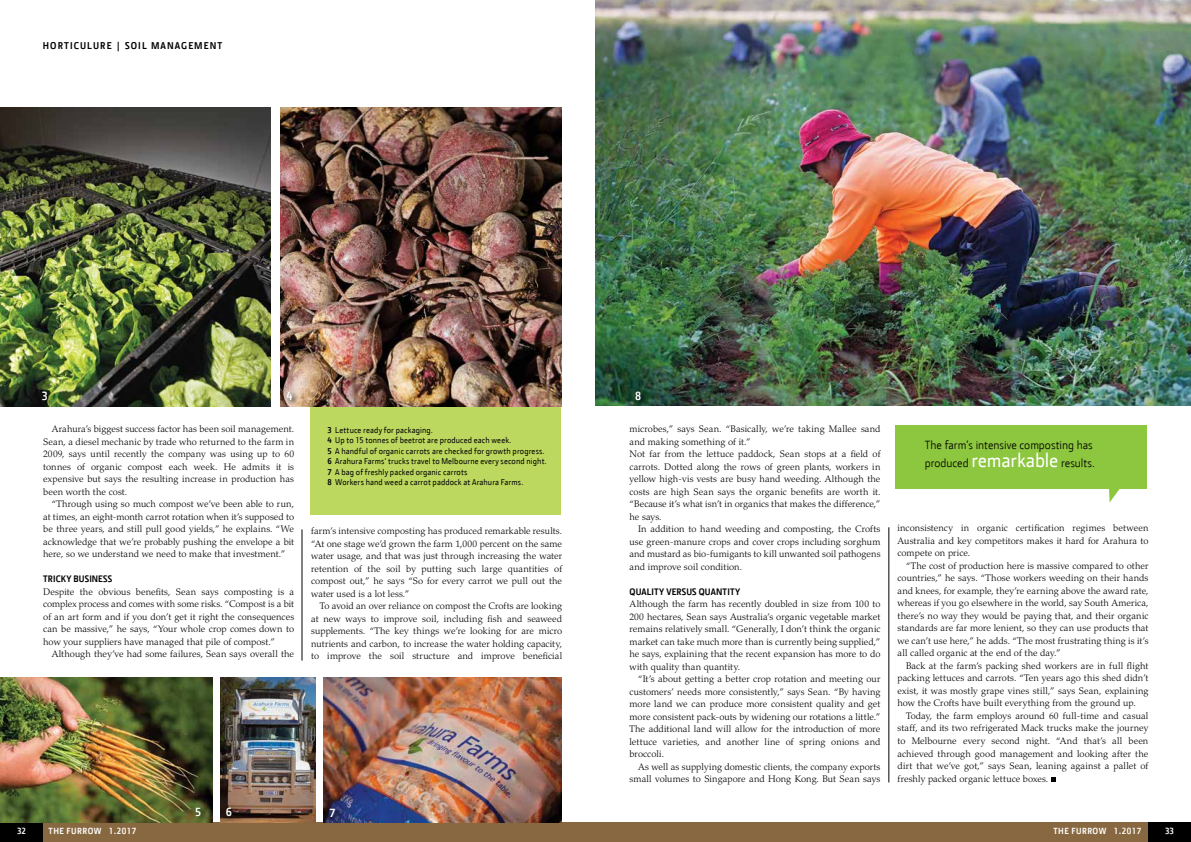
<style>
.page{position:relative;width:1191px;height:842px;background:#fff}
.page>*{position:absolute;margin:0;border:0;box-sizing:border-box;transform-origin:0 0}
.t1{font:12px/18px "JD Sans";color:#000}
.t2{font:700 12px "JD Sans";color:#fff}
.t3{font:700 10px "JD Sans";letter-spacing:.11em;color:#000}
.t4{font:300 9.5px/12.5px "Palatino";letter-spacing:.005em;color:#000;text-align:justify}
.t5{font:700 9.5px "JD Sans";letter-spacing:.015em;color:#000}
.t6{font:700 9px "JD Sans";letter-spacing:.05em;color:#fff}
.t7{font:8.5px/10.5px "JD Sans";letter-spacing:.015em;color:#000}
.s1{font-weight:700}
.s2{font-size:20px;color:#fff}
</style>
<div class="page">
<div style="left:595px;top:822px;width:553px;height:20px;background:#886840"></div>
<div style="left:43px;top:822px;width:552px;height:20px;background:#886840"></div>
<div style="left:1148px;top:822px;width:43px;height:20px;background:#000"></div>
<div style="left:0;top:822px;width:43px;height:20px;background:#000"></div>
<hr style="left:888px;top:527px;width:1px;height:255px;background:#000">
<svg style="left:1051px;top:777px;width:4px;height:4px"></svg>
<hr style="left:302px;top:529px;width:1px;height:131px;background:#000">
<div style="left:310px;top:383px;width:251px;height:132px;background:#bcd85f"></div>
<img style="left:595px;top:0;width:596px;height:405px">
<img style="left:0;top:108px;width:270px;height:299px">
<img style="left:281px;top:108px;width:280px;height:299px">
<img style="left:0;top:677px;width:212px;height:145px">
<img style="left:324px;top:677px;width:237px;height:145px">
<img style="left:220px;top:677px;width:95px;height:146px">
<div style="left:39px;top:389px;width:15px;height:18px;background:#000;opacity:.75"></div>
<svg style="left:284px;top:389px;width:15px;height:18px"></svg>
<svg style="left:632px;top:389px;width:16px;height:17px"></svg>
<div style="left:192px;top:805px;width:15px;height:19px;background:#000;opacity:.75"></div>
<div style="left:223px;top:805px;width:15px;height:19px;background:#000;opacity:.75"></div>
<div style="left:327px;top:805px;width:15px;height:19px;background:#000;opacity:.75"></div>
<div style="left:895px;top:425px;width:251px;height:63px;background:#8dc63f"></div>
<svg style="left:1108px;top:488px;width:11px;height:14px"></svg>
<p class="t3" style="left:43px;top:39px;width:181px">HORTICULURE | SOIL MANAGEMENT</p>
<p class="t2" style="left:42px;top:388px;width:8px">3</p>
<p class="t2" style="left:286px;top:388px;width:8px">4</p>
<p class="t2" style="left:635px;top:388px;width:8px">8</p>
<p class="t4" style="left:43px;top:423px;width:252px;text-indent:9px">Arahura’s biggest success factor has been soil management.<br>Sean, a diesel mechanic by trade who returned to the farm in 2009, says until recently the company was using up to 60 tonnes of organic compost each week. He admits it is expensive but says the resulting increase in production has been worth the cost.</p>
<p class="t4" style="left:43px;top:498px;width:252px;text-indent:9px">“Through using so much compost we’ve been able to run, at times, an eight-month carrot rotation when it’s supposed to be three years, and still pull good yields,” he explains. “We acknowledge that we’re probably pushing the envelope a bit here, so we understand we need to make that investment.”</p>
<p class="t5" style="left:43px;top:573px;width:71px">TRICKY BUSINESS</p>
<p class="t4" style="left:43px;top:585px;width:252px">Despite the obvious benefits, Sean says composting is a complex process and comes with some risks. “Compost is a bit of an art form and if you don’t get it right the consequences can be massive,” he says, “Your whole crop comes down to how your suppliers have managed that pile of compost.”</p>
<p class="t4" style="left:52px;top:648px;width:244px">Although they’ve had some failures, Sean says overall the</p>
<p class="t7" style="left:327px;top:424px;width:221px"><span class="s1">3</span> Lettuce ready for packaging.<br><span class="s1">4</span> Up to 15 tonnes of beetrot are produced each week.<br><span class="s1">5</span> A handful of organic carrots are checked for growth progress.<br><span class="s1">6</span> Arahura Farms‘ trucks travel to Melbourne every second night.<br><span class="s1">7</span> A bag of freshly packed organic carrots<br><span class="s1">8</span> Workers hand weed a carrot paddock at Arahura Farms.</p>
<p class="t4" style="left:311px;top:525px;width:252px">farm’s intensive composting has produced remarkable results. “At one stage we’d grown the farm 1,000 percent on the same water usage, and that was just through increasing the water retention of the soil by putting such large quantities of compost out,” he says “So for every carrot we pull out the water used is a lot less.”</p>
<p class="t4" style="left:311px;top:600px;width:252px;text-indent:9px">To avoid an over reliance on compost the Crofts are looking at new ways to improve soil, including fish and seaweed supplements. “The key things we’re looking for are micro nutrients and carbon, to increase the water holding capacity, to improve the soil structure and improve beneficial</p>
<p class="t2" style="left:195px;top:804px;width:8px">5</p>
<p class="t2" style="left:226px;top:804px;width:8px">6</p>
<p class="t2" style="left:329px;top:805px;width:8px">7</p>
<p class="t4" style="left:629px;top:423px;width:252px;text-align:left">microbes,” says Sean. “Basically, we’re taking Mallee sand and making something of it.”<br>Not far from the lettuce paddock, Sean stops at a field of carrots. Dotted along the rows of green plants, workers in yellow high-vis vests are busy hand weeding. Although the costs are high Sean says the organic benefits are worth it. “Because it’s what isn’t in organics that makes the difference,” he says.</p>
<p class="t4" style="left:629px;top:523px;width:252px;text-indent:9px">In addition to hand weeding and composting, the Crofts use green-manure crops and cover crops including sorghum and mustard as bio-fumigants to kill unwanted soil pathogens and improve soil condition.</p>
<p class="t5" style="left:629px;top:585px;width:112px">QUALITY VERSUS QUANTITY</p>
<p class="t4" style="left:629px;top:598px;width:252px">Although the farm has recently doubled in size from 100 to 200 hectares, Sean says Australia’s organic vegetable market remains relatively small. “Generally, I don’t think the organic market can take much more than is currently being supplied,” he says, explaining that the recent expansion has more to do with quality than quantity.</p>
<p class="t4" style="left:629px;top:673px;width:252px;text-indent:9px">“It’s about getting a better crop rotation and meeting our customers’ needs more consistently,” says Sean. “By having more land we can produce more consistent quality and get more consistent pack-outs by widening our rotations a little.” The additional land will allow for the introduction of more lettuce varieties, and another line of spring onions and broccoli.</p>
<p class="t4" style="left:629px;top:760px;width:252px;text-align:right">As well as supplying domestic clients, the company exports small volumes to Singapore and Hong Kong. But Sean says</p>
<p class="t1" style="left:925px;top:436px;width:172px">The farm’s intensive composting has produced <span class="s2">remarkable</span> results.</p>
<p class="t4" style="left:897px;top:522px;width:252px">inconsistency in organic certification regimes between Australia and key competitors makes it hard for Arahura to compete on price.</p>
<p class="t4" style="left:897px;top:560px;width:252px;text-indent:9px">“The cost of production here is massive compared to other countries,” he says. “Those workers weeding on their hands and knees, for example, they’re earning above the award rate, whereas if you go elsewhere in the world, say South America, there’s no way they would be paying that, and their organic standards are far more lenient, so they can use products that we can’t use here,” he adds. “The most frustrating thing is it’s all called organic at the end of the day.”</p>
<p class="t4" style="left:897px;top:660px;width:252px;text-indent:9px">Back at the farm’s packing shed workers are in full flight packing lettuces and carrots. “Ten years ago this shed didn’t exist, it was mostly grape vines still,” says Sean, explaining how the Crofts have built everything from the ground up.</p>
<p class="t4" style="left:897px;top:710px;width:252px;text-indent:9px">Today, the farm employs around 60 full-time and casual staff, and its two refrigerated Mack trucks make the journey to Melbourne every second night. “And that’s all been achieved through good management and looking after the dirt that we’ve got,” says Sean, leaning against a pallet of freshly packed organic lettuce boxes.</p>
<p class="t6" style="left:17px;top:825px;width:10px">32</p>
<p class="t6" style="left:49px;top:825px;width:89px">THE FURROW 1.2017</p>
<p class="t6" style="left:1053px;top:825px;width:89px">THE FURROW 1.2017</p>
<p class="t6" style="left:1165px;top:825px;width:10px">33</p>
</div>
